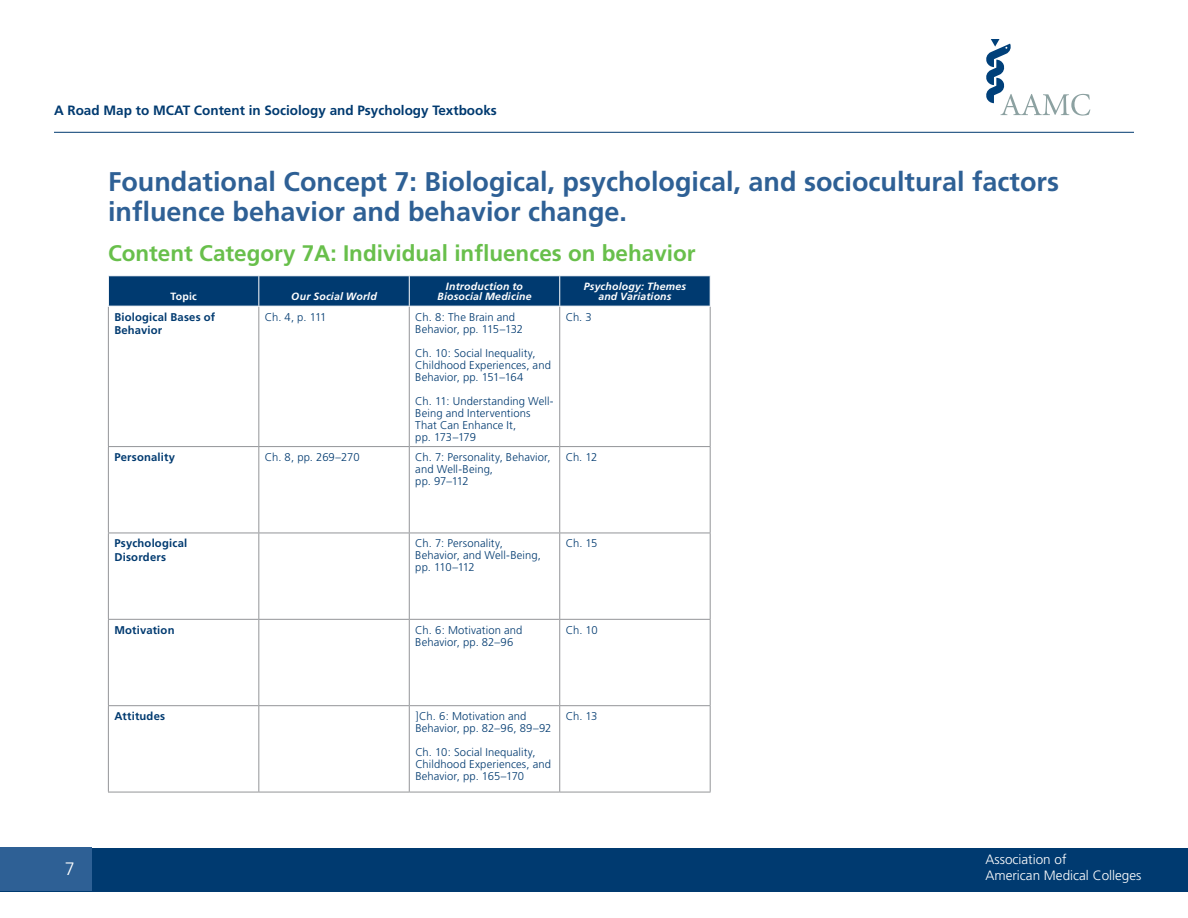
<style>
.page{position:relative;width:1188px;height:918px;background:#fff}
.page>*{position:absolute;margin:0;border:0;box-sizing:border-box;transform-origin:0 0}
.t1{font:700 27px/30px "Frutiger";color:#2e6095}
.t2{font:700 22.5px "Frutiger";color:#68bf4b}
.t3{font:300 18px "Frutiger";color:#fff}
.t4{font:700 13.5px "Frutiger";color:#003a70}
.t5{font:300 13.5px/16.2px "Frutiger";color:#fff}
.t6{font:300 11.25px/12px "Frutiger";letter-spacing:.01em;color:#003a70}
.t7{font:700 11.25px/13.2px "Frutiger";letter-spacing:.015em;color:#003a70}
.t8{font:300 11.25px "Frutiger";letter-spacing:-.015em;color:#003a70}
.t9{font:italic 700 10.5px/10.5px "Frutiger";letter-spacing:.015em;color:#fff;text-align:center}
.t10{font:700 10.5px "Frutiger";letter-spacing:.02em;color:#fff}
</style>
<div class="page">
<svg style="left:986px;top:39px;width:104px;height:77px"></svg>
<hr style="left:54px;top:132px;width:1080px;height:1px;background:#003a70">
<div style="left:0;top:848px;width:1188px;height:44px;background:#003a70"></div>
<div style="left:0;top:848px;width:92px;height:43px;background:#2e6095"></div>
<svg style="left:109px;top:276px;width:601px;height:30px;background:#053e73"></svg>
<hr style="left:108px;top:307px;width:1px;height:139px;background:#939598">
<hr style="left:258px;top:307px;width:1px;height:139px;background:#939598">
<hr style="left:409px;top:307px;width:1px;height:139px;background:#939598">
<hr style="left:559px;top:307px;width:1px;height:139px;background:#939598">
<hr style="left:710px;top:307px;width:1px;height:139px;background:#939598">
<hr style="left:108px;top:446px;width:151px;height:1px;background:#939598">
<hr style="left:108px;top:447px;width:1px;height:86px;background:#939598">
<hr style="left:259px;top:446px;width:150px;height:1px;background:#939598">
<hr style="left:258px;top:447px;width:1px;height:86px;background:#939598">
<hr style="left:409px;top:446px;width:151px;height:1px;background:#939598">
<hr style="left:409px;top:447px;width:1px;height:86px;background:#939598">
<hr style="left:560px;top:446px;width:151px;height:1px;background:#939598">
<hr style="left:559px;top:447px;width:1px;height:86px;background:#939598">
<hr style="left:710px;top:447px;width:1px;height:86px;background:#939598">
<hr style="left:108px;top:533px;width:151px;height:1px;background:#939598">
<hr style="left:108px;top:533px;width:1px;height:86px;background:#939598">
<hr style="left:259px;top:533px;width:150px;height:1px;background:#939598">
<hr style="left:258px;top:533px;width:1px;height:86px;background:#939598">
<hr style="left:409px;top:533px;width:151px;height:1px;background:#939598">
<hr style="left:409px;top:533px;width:1px;height:86px;background:#939598">
<hr style="left:560px;top:533px;width:151px;height:1px;background:#939598">
<hr style="left:559px;top:533px;width:1px;height:86px;background:#939598">
<hr style="left:710px;top:533px;width:1px;height:86px;background:#939598">
<hr style="left:108px;top:619px;width:151px;height:1px;background:#939598">
<hr style="left:108px;top:620px;width:1px;height:85px;background:#939598">
<hr style="left:259px;top:619px;width:150px;height:1px;background:#939598">
<hr style="left:258px;top:620px;width:1px;height:85px;background:#939598">
<hr style="left:409px;top:619px;width:151px;height:1px;background:#939598">
<hr style="left:409px;top:620px;width:1px;height:85px;background:#939598">
<hr style="left:560px;top:619px;width:151px;height:1px;background:#939598">
<hr style="left:559px;top:620px;width:1px;height:85px;background:#939598">
<hr style="left:710px;top:620px;width:1px;height:85px;background:#939598">
<hr style="left:108px;top:705px;width:151px;height:1px;background:#939598">
<hr style="left:108px;top:706px;width:1px;height:86px;background:#939598">
<hr style="left:259px;top:705px;width:150px;height:1px;background:#939598">
<hr style="left:258px;top:706px;width:1px;height:86px;background:#939598">
<hr style="left:409px;top:705px;width:151px;height:1px;background:#939598">
<hr style="left:409px;top:706px;width:1px;height:86px;background:#939598">
<hr style="left:560px;top:705px;width:151px;height:1px;background:#939598">
<hr style="left:559px;top:706px;width:1px;height:86px;background:#939598">
<hr style="left:710px;top:706px;width:1px;height:86px;background:#939598">
<hr style="left:108px;top:792px;width:151px;height:1px;background:#939598">
<hr style="left:259px;top:792px;width:150px;height:1px;background:#939598">
<hr style="left:409px;top:792px;width:151px;height:1px;background:#939598">
<hr style="left:560px;top:792px;width:151px;height:1px;background:#939598">
<hr style="left:258px;top:276px;width:1px;height:30px;background:#fff">
<hr style="left:409px;top:276px;width:1px;height:30px;background:#fff">
<hr style="left:559px;top:276px;width:1px;height:30px;background:#fff">
<p class="t4" style="left:54px;top:102px;width:444px">A Road Map to MCAT Content in Sociology and Psychology Textbooks</p>
<h1 class="t1" style="left:108px;top:167px;width:953px">Foundational Concept 7: Biological, psychological, and sociocultural factors influence behavior and behavior change.</h1>
<h2 class="t2" style="left:108px;top:240px;width:589px">Content Category 7A: Individual influences on behavior</h2>
<p class="t10" style="left:170px;top:290px;width:28px">Topic</p>
<p class="t9" style="left:291px;top:291px;width:87px">Our Social World</p>
<p class="t9" style="left:437px;top:281px;width:96px">Introduction to<br>Biosocial Medicine</p>
<p class="t9" style="left:584px;top:281px;width:104px">Psychology: Themes and Variations</p>
<p class="t7" style="left:114px;top:310px;width:102px">Biological Bases of<br>Behavior</p>
<p class="t6" style="left:265px;top:311px;width:63px">Ch. 4, p. 111</p>
<p class="t6" style="left:415px;top:311px;width:109px">Ch. 8: The Brain and<br>Behavior, pp. 115–132</p>
<p class="t6" style="left:415px;top:347px;width:137px">Ch. 10: Social Inequality,<br>Childhood Experiences, and<br>Behavior, pp. 151–164</p>
<p class="t6" style="left:415px;top:395px;width:140px">Ch. 11: Understanding Well-<br>Being and Interventions<br>That Can Enhance It,<br>pp. 173–179</p>
<p class="t6" style="left:566px;top:311px;width:28px">Ch. 3</p>
<p class="t7" style="left:114px;top:451px;width:62px">Personality</p>
<p class="t8" style="left:265px;top:451px;width:96px">Ch. 8, pp. 269–270</p>
<p class="t6" style="left:415px;top:451px;width:137px">Ch. 7: Personality, Behavior, and Well-Being,<br>pp. 97–112</p>
<p class="t6" style="left:566px;top:451px;width:33px">Ch. 12</p>
<p class="t7" style="left:114px;top:537px;width:74px">Psychological<br>Disorders</p>
<p class="t6" style="left:415px;top:538px;width:127px">Ch. 7: Personality,<br>Behavior, and Well-Being, pp. 110–112</p>
<p class="t6" style="left:566px;top:538px;width:33px">Ch. 15</p>
<p class="t7" style="left:114px;top:623px;width:62px">Motivation</p>
<p class="t6" style="left:415px;top:624px;width:109px">Ch. 6: Motivation and<br>Behavior, pp. 82–96</p>
<p class="t6" style="left:566px;top:624px;width:33px">Ch. 10</p>
<h3 class="t3" style="left:65px;top:859px;width:12px">7</h3>
<p class="t7" style="left:114px;top:710px;width:52px">Attitudes</p>
<p class="t6" style="left:415px;top:710px;width:138px">]Ch. 6: Motivation and<br>Behavior, pp. 82–96, 89–92</p>
<p class="t6" style="left:415px;top:746px;width:137px">Ch. 10: Social Inequality,<br>Childhood Experiences, and<br>Behavior, pp. 165–170</p>
<p class="t6" style="left:566px;top:710px;width:33px">Ch. 13</p>
<p class="t5" style="left:986px;top:852px;width:158px">Association of<br>American Medical Colleges</p>
</div>
